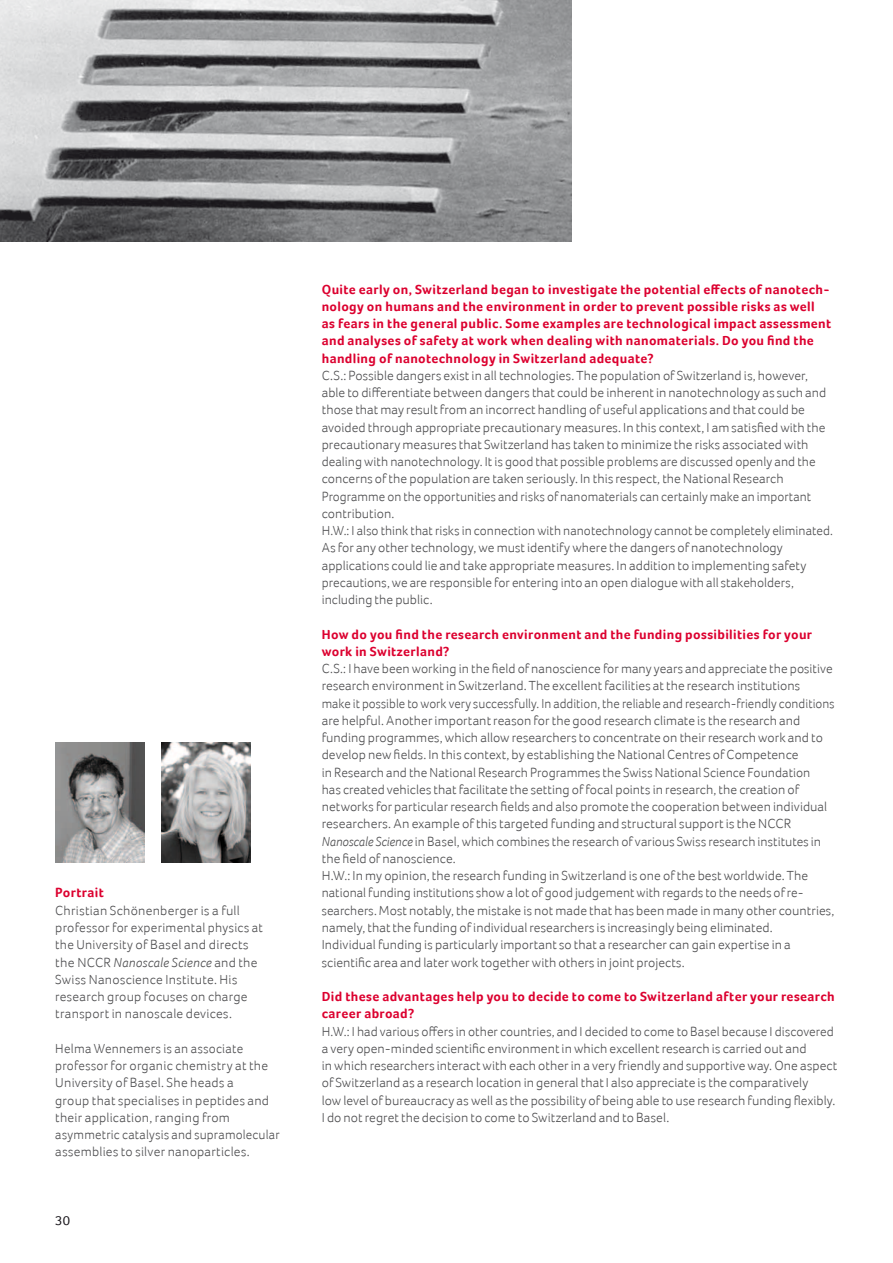
<style>
.page{position:relative;width:893px;height:1263px;background:#fff}
.page>*{position:absolute;margin:0;border:0;box-sizing:border-box;transform-origin:0 0}
.t1{font:300 13.5px/17.2px "Foco";letter-spacing:.005em;color:#4c4c4e}
.t2{font:700 13.5px/17.2px "Foco";letter-spacing:.025em;color:#dc002f}
.t3{font:13.5px "Foco";color:#1a171c}
.s1{font-style:italic}
</style>
<div class="page">
<img style="left:0;top:0;width:571px;height:241px">
<img style="left:55px;top:742px;width:89px;height:121px">
<img style="left:162px;top:742px;width:88px;height:121px">
<p class="t2" style="left:55px;top:884px;width:50px">Portrait</p>
<p class="t1" style="left:55px;top:901px;width:209px">Christian Schönenberger is a full professor for experimental physics at the University of Basel and directs the NCCR <span class="s1">Nanoscale Science</span> and the Swiss Nanoscience Institute. His research group focuses on charge transport in nanoscale devices.</p>
<p class="t1" style="left:55px;top:1039px;width:226px">Helma Wennemers is an associate professor for organic chemistry at the University of Basel. She heads a<br>group that specialises in peptides and their application, ranging from asymmetric catalysis and supramolecular assemblies to silver nanoparticles.</p>
<p class="t3" style="left:55px;top:1213px;width:16px">30</p>
<p class="t2" style="left:322px;top:280px;width:511px">Quite early on, Switzerland began to investigate the potential effects of nanotech&shy;nology on humans and the environment in order to prevent possible risks as well as fears in the general public. Some examples are technological impact assessment and analyses of safety at work when dealing with nanomaterials. Do you find the handling of nanotechnology in Switzerland adequate?</p>
<p class="t1" style="left:322px;top:367px;width:513px">C.S.: Possible dangers exist in all technologies. The population of Switzerland is, however, able to differentiate between dangers that could be inherent in nanotechnology as such and those that may result from an incorrect handling of useful applications and that could be avoided through appropriate precautionary measures. In this context, I am satisfied with the precautionary measures that Switzerland has taken to minimize the risks associated with dealing with nanotechnology. It is good that possible problems are discussed openly and the concerns of the population are taken seriously. In this respect, the National Research Programme on the opportunities and risks of nanomaterials can certainly make an important contribution.<br>H.W.: I also think that risks in connection with nanotechnology cannot be completely eliminated.<br>As for any other technology, we must identify where the dangers of nanotechnology applications could lie and take appropriate measures. In addition to implementing safety precautions, we are responsible for entering into an open dialogue with all stakeholders, including the public.</p>
<p class="t2" style="left:322px;top:625px;width:492px">How do you find the research environment and the funding possibilities for your work in Switzerland?</p>
<p class="t1" style="left:322px;top:660px;width:514px">C.S.: I have been working in the field of nanoscience for many years and appreciate the positive research environment in Switzerland. The excellent facilities at the research institutions<br>make it possible to work very successfully. In addition, the reliable and research-friendly conditions are helpful. Another important reason for the good research climate is the research and funding programmes, which allow researchers to concentrate on their research work and to develop new fields. In this context, by establishing the National Centres of Competence<br>in Research and the National Research Programmes the Swiss National Science Foundation<br>has created vehicles that facilitate the setting of focal points in research, the creation of networks for particular research fields and also promote the cooperation between individual researchers. An example of this targeted funding and structural support is the NCCR <span class="s1">Nanoscale Science</span> in Basel, which combines the research of various Swiss research institutes in the field of nanoscience.<br>H.W.: In my opinion, the research funding in Switzerland is one of the best worldwide. The national funding institutions show a lot of good judgement with regards to the needs of re&shy;searchers. Most notably, the mistake is not made that has been made in many other countries, namely, that the funding of individual researchers is increasingly being eliminated.<br>Individual funding is particularly important so that a researcher can gain expertise in a scientific area and later work together with others in joint projects.</p>
<p class="t2" style="left:322px;top:988px;width:515px">Did these advantages help you to decide to come to Switzerland after your research career abroad?</p>
<p class="t1" style="left:322px;top:1022px;width:517px">H.W.: I had various offers in other countries, and I decided to come to Basel because I discovered a very open-minded scientific environment in which excellent research is carried out and<br>in which researchers interact with each other in a very friendly and supportive way. One aspect of Switzerland as a research location in general that I also appreciate is the comparatively<br>low level of bureaucracy as well as the possibility of being able to use research funding flexibly.<br>I do not regret the decision to come to Switzerland and to Basel.</p>
</div>
